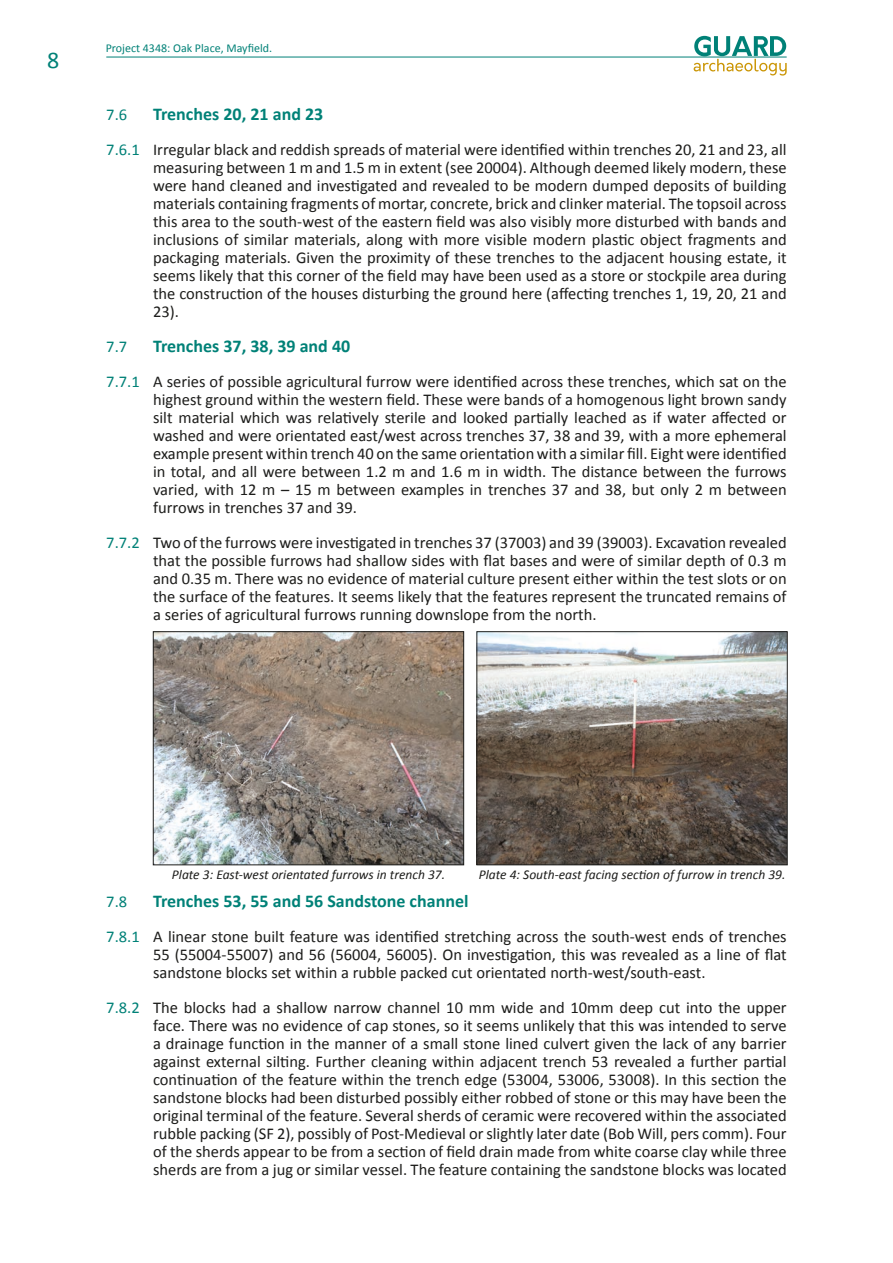
<style>
.page{position:relative;width:893px;height:1263px;background:#fff}
.page>*{position:absolute;margin:0;border:0;box-sizing:border-box;transform-origin:0 0}
.t1{font:24px "Calibri 2";color:#008177}
.numbered_paragraph{font:700 18px "Calibri";color:#008177}
.section_sub_heading{font:16.5px/18px "Calibri";color:#1d1d1b;text-align:justify}
.numbered_paragraph-2{font:16.5px "Calibri";color:#008177}
.plate_caption{font:italic 13.5px "Calibri";color:#1d1d1b}
.plate_caption-2{font:13.5px "Calibri Italic 2";color:#1d1d1b}
.t2{font:12px "Calibri";color:#008177}
.s1{color:#008177}
</style>
<div class="page">
<img style="left:155px;top:633px;width:307px;height:230px">
<div style="left:153px;top:631px;width:311px;height:234px;border:1px solid #1d1d1b"></div>
<img style="left:479px;top:633px;width:306px;height:230px">
<div style="left:477px;top:631px;width:310px;height:234px;border:1px solid #1d1d1b"></div>
<svg style="left:694px;top:36px;width:93px;height:40px"></svg>
<hr style="left:106px;top:57px;width:681px;height:1px;background:#008177">
<h1 class="t1" style="left:47px;top:46px;width:14px">8</h1>
<p class="t2" style="left:106px;top:40px;width:168px">Project 4348: Oak Place, Mayfield.</p>
<p class="numbered_paragraph-2" style="left:106px;top:104px;width:22px">7.6</p>
<p class="numbered_paragraph" style="left:153px;top:103px;width:172px">Trenches 20, 21 and 23</p>
<p class="section_sub_heading" style="left:153px;top:140px;width:635px;text-indent:-47px"><span class="s1">7.6.1</span> Irregular black and reddish spreads of material were identified within trenches 20, 21 and 23, all measuring between 1 m and 1.5 m in extent (see 20004). Although deemed likely modern, these were hand cleaned and investigated and revealed to be modern dumped deposits of building materials containing fragments of mortar, concrete, brick and clinker material. The topsoil across this area to the south-west of the eastern field was also visibly more disturbed with bands and inclusions of similar materials, along with more visible modern plastic object fragments and packaging materials. Given the proximity of these trenches to the adjacent housing estate, it seems likely that this corner of the field may have been used as a store or stockpile area during the construction of the houses disturbing the ground here (affecting trenches 1, 19, 20, 21 and 23).</p>
<p class="numbered_paragraph-2" style="left:106px;top:336px;width:22px">7.7</p>
<p class="numbered_paragraph" style="left:153px;top:335px;width:199px">Trenches 37, 38, 39 and 40</p>
<p class="section_sub_heading" style="left:153px;top:372px;width:635px;text-indent:-47px"><span class="s1">7.7.1</span> A series of possible agricultural furrow were identified across these trenches, which sat on the highest ground within the western field. These were bands of a homogenous light brown sandy silt material which was relatively sterile and looked partially leached as if water affected or washed and were orientated east/west across trenches 37, 38 and 39, with a more ephemeral example present within trench 40 on the same orientation with a similar fill. Eight were identified in total, and all were between 1.2 m and 1.6 m in width. The distance between the furrows varied, with 12 m – 15 m between examples in trenches 37 and 38, but only 2 m between furrows in trenches 37 and 39.</p>
<p class="section_sub_heading" style="left:153px;top:533px;width:635px;text-indent:-47px"><span class="s1">7.7.2</span> Two of the furrows were investigated in trenches 37 (37003) and 39 (39003). Excavation revealed that the possible furrows had shallow sides with flat bases and were of similar depth of 0.3 m and 0.35 m. There was no evidence of material culture present either within the test slots or on the surface of the features. It seems likely that the features represent the truncated remains of a series of agricultural furrows running downslope from the north.</p>
<p class="plate_caption-2" style="left:172px;top:866px;width:275px">Plate 3: East-west orientated furrows in trench 37.</p>
<p class="plate_caption" style="left:479px;top:866px;width:308px">Plate 4: South-east facing section of furrow in trench 39.</p>
<p class="numbered_paragraph-2" style="left:106px;top:891px;width:22px">7.8</p>
<p class="numbered_paragraph" style="left:153px;top:890px;width:317px">Trenches 53, 55 and 56 Sandstone channel</p>
<p class="section_sub_heading" style="left:153px;top:927px;width:635px;text-indent:-47px"><span class="s1">7.8.1</span> A linear stone built feature was identified stretching across the south-west ends of trenches 55 (55004-55007) and 56 (56004, 56005). On investigation, this was revealed as a line of flat sandstone blocks set within a rubble packed cut orientated north-west/south-east.</p>
<p class="section_sub_heading" style="left:153px;top:998px;width:635px;text-indent:-47px"><span class="s1">7.8.2</span> The blocks had a shallow narrow channel 10 mm wide and 10mm deep cut into the upper face. There was no evidence of cap stones, so it seems unlikely that this was intended to serve a drainage function in the manner of a small stone lined culvert given the lack of any barrier against external silting. Further cleaning within adjacent trench 53 revealed a further partial continuation of the feature within the trench edge (53004, 53006, 53008). In this section the sandstone blocks had been disturbed possibly either robbed of stone or this may have been the original terminal of the feature. Several sherds of ceramic were recovered within the associated rubble packing (SF 2), possibly of Post-Medieval or slightly later date (Bob Will, pers comm). Four of the sherds appear to be from a section of field drain made from white coarse clay while three sherds are from a jug or similar vessel. The feature containing the sandstone blocks was located</p>
</div>
